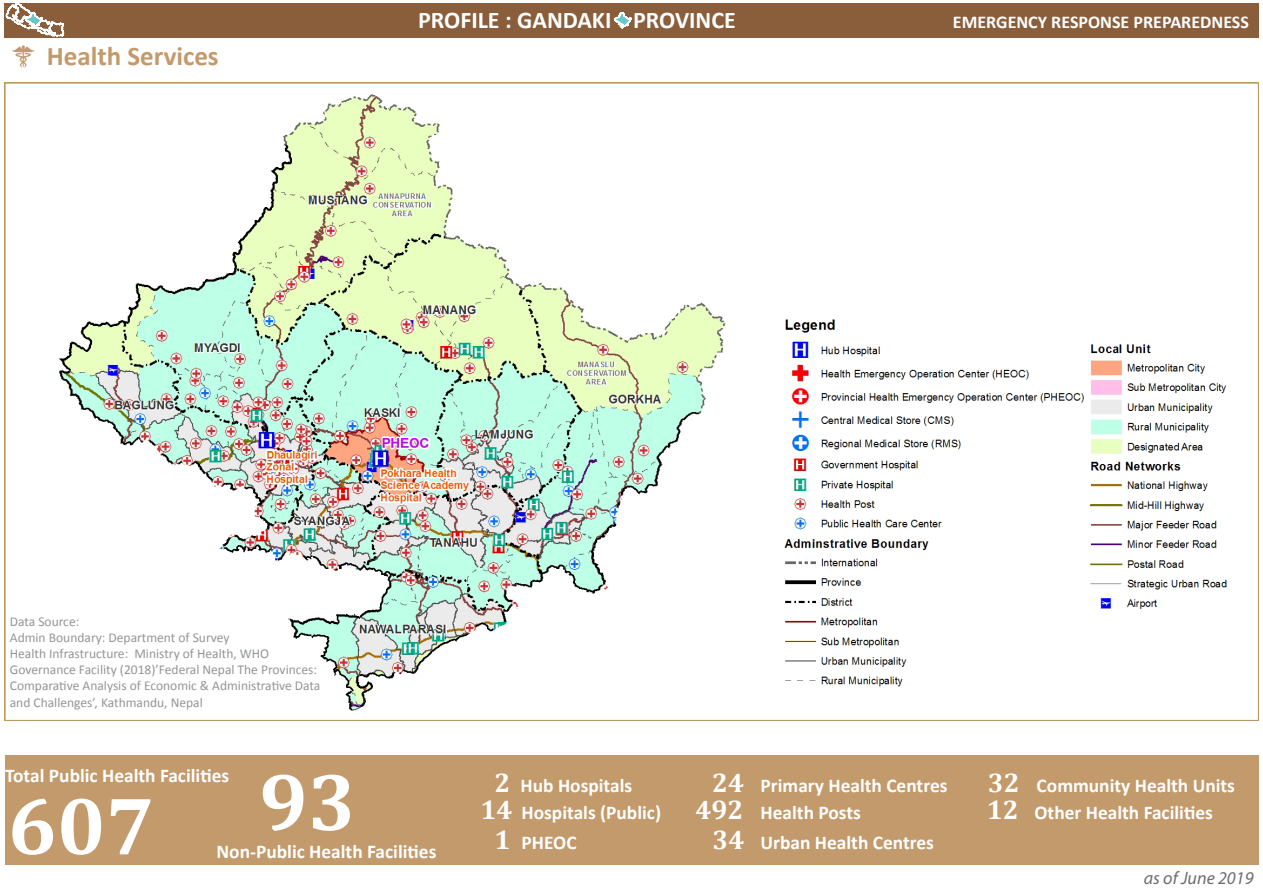
<style>
.page{position:relative;width:1263px;height:893px;background:#fff}
.page>*{position:absolute;margin:0;border:0;box-sizing:border-box;transform-origin:0 0}
.t1{font:700 82.5px "Cambria";color:#fff}
.t2{font:700 27px "Calibri";color:#c39a6b}
.t3{font:700 24px "Calibri";color:#fff}
.t4{font:700 19.5px/27px "Calibri";color:#fff}
.t5{font:700 18px "Calibri";color:#fff}
.t6{font:italic 18px "Myriad Pro";color:#6c6d70}
.t7{font:13.5px/16.2px "Calibri";color:#939598}
.s1{font-family:"Cambria";font-size:27px}
</style>
<div class="page">
<img style="left:4px;top:83px;width:1255px;height:638px">
<div style="left:4px;top:3px;width:1254px;height:34px;background:#8a5d3b"></div>
<div style="left:5px;top:755px;width:1253px;height:110px;background:#c39a6b"></div>
<svg style="left:12px;top:45px;width:23px;height:23px"></svg>
<svg style="left:6px;top:3px;width:58px;height:33px"></svg>
<svg style="left:614px;top:12px;width:17px;height:16px"></svg>
<h2 class="t2" style="left:47px;top:37px;width:173px">Health Services</h2>
<h3 class="t3" style="left:418px;top:3px;width:319px">PROFILE : GANDAKI PROVINCE</h3>
<h3 class="t5" style="left:953px;top:10px;width:298px">EMERGENCY RESPONSE PREPAREDNESS</h3>
<p class="t7" style="left:10px;top:613px;width:312px">Data Source:<br>Admin Boundary: Department of Survey<br>Health Infrastructure: Ministry of Health, WHO Governance Facility (2018)’Federal Nepal The Provinces:<br>Comparative Analysis of Economic &amp; Administrative Data and Challenges’, Kathmandu, Nepal</p>
<h3 class="t4" style="left:5px;top:761px;width:225px">Total Public Health Facilities</h3>
<h1 class="t1" style="left:8px;top:768px;width:148px">607</h1>
<h1 class="t1" style="left:259px;top:744px;width:99px">93</h1>
<h3 class="t4" style="left:217px;top:837px;width:221px">Non-Public Health Facilities</h3>
<h3 class="t4" style="left:495px;top:771px;width:139px"><span class="s1">2</span> Hub Hospitals</h3>
<h3 class="t4" style="left:495px;top:828px;width:84px"><span class="s1">1</span> PHEOC</h3>
<h3 class="t4" style="left:481px;top:798px;width:182px"><span class="s1">14</span> Hospitals (Public)</h3>
<h3 class="t4" style="left:695px;top:771px;width:253px;text-indent:16px"><span class="s1">24</span> Primary Health Centres<br><span class="s1">492</span> Health Posts</h3>
<h3 class="t4" style="left:712px;top:828px;width:223px"><span class="s1">34</span> Urban Health Centres</h3>
<h3 class="t4" style="left:987px;top:771px;width:250px"><span class="s1">32</span> Community Health Units<br><span class="s1">12</span> Other Health Facilities</h3>
<h3 class="t6" style="left:1144px;top:867px;width:111px">as of June 2019</h3>
</div>
